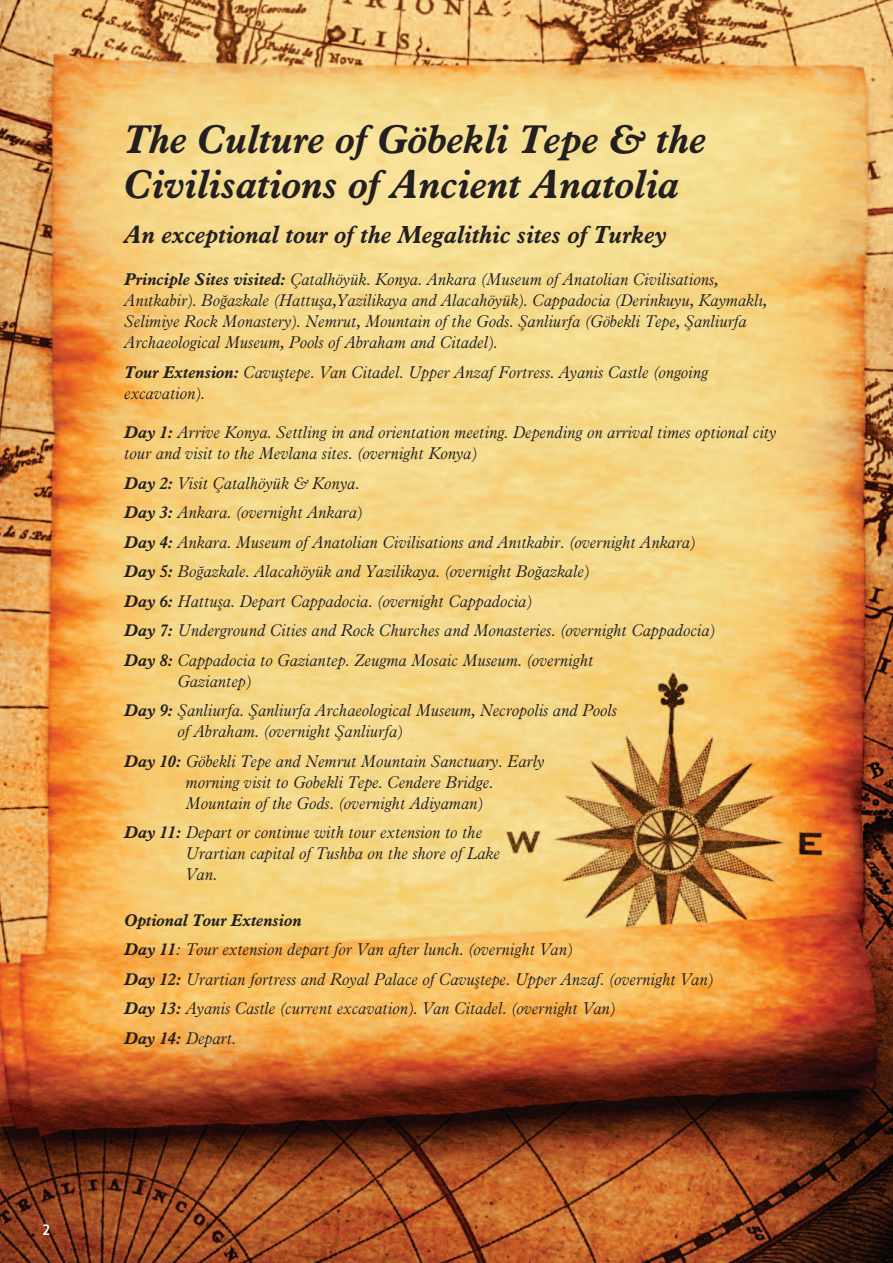
<style>
.page{position:relative;width:893px;height:1263px;background:#fff}
.page>*{position:absolute;margin:0;border:0;box-sizing:border-box;transform-origin:0 0}
.t1{font:italic 700 39px/45px "Aldine 721 BT";color:#231f20}
.t2{font:italic 700 24px "Aldine 721 BT";color:#231f20}
.t3{font:italic 300 16.5px/29.5px "Aldine 721 BT";color:#231f20}
.t4{font:700 condensed 15px "Frutiger";color:#fff}
.s1{font-weight:700}
</style>
<div class="page">
<img style="left:0;top:0;width:893px;height:1263px">
<p class="t4" style="left:43px;top:1224px;width:9px">2</p>
<h1 class="t1" style="left:125px;top:117px;width:584px">The Culture of Göbekli Tepe &amp; the<br>Civilisations of Ancient Anatolia</h1>
<h2 class="t2" style="left:125px;top:220px;width:544px">An exceptional tour of the Megalithic sites of Turkey</h2>
<p class="t3" style="left:125px;top:269px;width:644px;line-height:21px"><span class="s1">Principle Sites visited:</span> Çatalhöyük. Konya. Ankara (Museum of Anatolian Civilisations, Anıtkabir). Boğazkale (Hattuşa,Yazilikaya and Alacahöyük). Cappadocia (Derinkuyu, Kaymaklı, Selimiye Rock Monastery). Nemrut, Mountain of the Gods. Şanliurfa (Göbekli Tepe, Şanliurfa Archaeological Museum, Pools of Abraham and Citadel).</p>
<p class="t3" style="left:125px;top:361px;width:585px;line-height:21px"><span class="s1">Tour Extension:</span> Cavuştepe. Van Citadel. Upper Anzaf Fortress. Ayanis Castle (ongoing excavation).</p>
<p class="t3" style="left:125px;top:422px;width:653px;line-height:21px"><span class="s1">Day 1:</span> Arrive Konya. Settling in and orientation meeting. Depending on arrival times optional city tour and visit to the Mevlana sites. (overnight Konya)</p>
<p class="t3" style="left:125px;top:468px;width:592px"><span class="s1">Day 2:</span> Visit Çatalhöyük &amp; Konya.<br><span class="s1">Day 3:</span> Ankara. (overnight Ankara)<br><span class="s1">Day 4:</span> Ankara. Museum of Anatolian Civilisations and Anıtkabir. (overnight Ankara)<br><span class="s1">Day 5:</span> Boğazkale. Alacahöyük and Yazilikaya. (overnight Boğazkale)<br><span class="s1">Day 6:</span> Hattuşa. Depart Cappadocia. (overnight Cappadocia)<br><span class="s1">Day 7:</span> Underground Cities and Rock Churches and Monasteries. (overnight Cappadocia)<br><span class="s1">Day 8:</span> Cappadocia to Gaziantep. Zeugma Mosaic Museum. (overnight</p>
<p class="t3" style="left:125px;top:666px;width:494px;text-indent:53px">Gaziantep)<br><span class="s1">Day 9:</span> Şanliurfa. Şanliurfa Archaeological Museum, Necropolis and Pools</p>
<p class="t3" style="left:125px;top:717px;width:421px;text-indent:53px">of Abraham. (overnight Şanliurfa)<br><span class="s1">Day 10:</span> Göbekli Tepe and Nemrut Mountain Sanctuary. Early</p>
<p class="t3" style="left:186px;top:771px;width:309px;line-height:21px">morning visit to Gobekli Tepe. Cendere Bridge.<br>Mountain of the Gods. (overnight Adiyaman)</p>
<p class="t3" style="left:186px;top:822px;width:316px;line-height:21px;text-indent:-61px"><span class="s1">Day 11:</span> Depart or continue with tour extension to the<br>Urartian capital of Tushba on the shore of Lake<br>Van.</p>
<p class="t3" style="left:125px;top:905px;width:590px"><span class="s1">Optional Tour Extension<br>Day 11</span>: Tour extension depart for Van after lunch. (overnight Van)<br><span class="s1">Day 12:</span> Urartian fortress and Royal Palace of Cavuştepe. Upper Anzaf. (overnight Van)<br><span class="s1">Day 13:</span> Ayanis Castle (current excavation). Van Citadel. (overnight Van)<br><span class="s1">Day 14:</span> Depart.</p>
</div>
